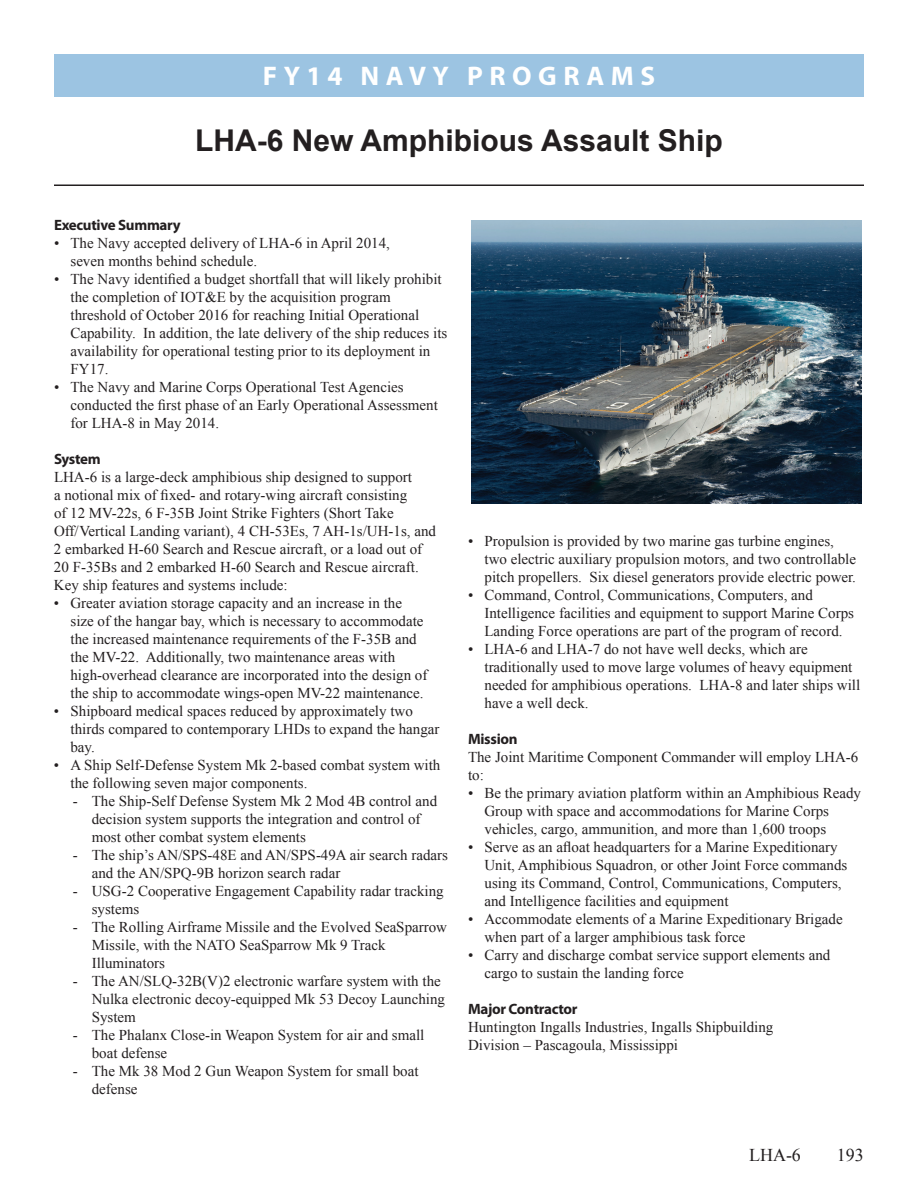
<style>
.page{position:relative;width:918px;height:1188px;background:#fff}
.page>*{position:absolute;margin:0;border:0;box-sizing:border-box;transform-origin:0 0}
.t1{font:700 30px "Arial";color:#231f20}
.t2{font:700 27px "Myriad Pro";letter-spacing:.24em;color:#fff}
.t3{font:18px "Times New Roman";color:#231f20}
.t4{font:15px/18px "Times New Roman";color:#231f20}
.t5{font:700 15px "Myriad Pro";letter-spacing:-.02em;color:#231f20}
</style>
<div class="page">
<div style="left:54px;top:54px;width:810px;height:43px;background:#9cc4e2"></div>
<hr style="left:54px;top:184px;width:810px;height:2px;background:#231f20">
<img style="left:471px;top:221px;width:390px;height:282px">
<h2 class="t2" style="left:263px;top:59px;width:394px">FY14 Navy PROGRAMS</h2>
<h1 class="t1" style="left:195px;top:120px;width:529px">LHA-6 New Amphibious Assault Ship</h1>
<p class="t5" style="left:54px;top:215px;width:128px">Executive Summary</p>
<p class="t4" style="left:70px;top:234px;width:321px;text-indent:-16px">• The Navy accepted delivery of LHA-6 in April 2014, seven months behind schedule.</p>
<p class="t4" style="left:70px;top:270px;width:378px;text-indent:-16px">• The Navy identified a budget shortfall that will likely prohibit the completion of IOT&amp;E by the acquisition program threshold of October 2016 for reaching Initial Operational Capability. In addition, the late delivery of the ship reduces its availability for operational testing prior to its deployment in FY17.</p>
<p class="t4" style="left:70px;top:378px;width:369px;text-indent:-16px">• The Navy and Marine Corps Operational Test Agencies conducted the first phase of an Early Operational Assessment for LHA-8 in May 2014.</p>
<p class="t5" style="left:54px;top:449px;width:48px">System</p>
<p class="t4" style="left:54px;top:468px;width:384px">LHA-6 is a large-deck amphibious ship designed to support<br>a notional mix of fixed- and rotary-wing aircraft consisting<br>of 12 MV-22s, 6 F-35B Joint Strike Fighters (Short Take Off/Vertical Landing variant), 4 CH-53Es, 7 AH-1s/UH-1s, and 2 embarked H-60 Search and Rescue aircraft, or a load out of 20 F-35Bs and 2 embarked H-60 Search and Rescue aircraft.<br>Key ship features and systems include:</p>
<p class="t4" style="left:70px;top:594px;width:358px;text-indent:-16px">• Greater aviation storage capacity and an increase in the size of the hangar bay, which is necessary to accommodate the increased maintenance requirements of the F-35B and the MV‑22. Additionally, two maintenance areas with high‑overhead clearance are incorporated into the design of the ship to accommodate wings-open MV-22 maintenance.</p>
<p class="t4" style="left:70px;top:702px;width:371px;text-indent:-16px">• Shipboard medical spaces reduced by approximately two thirds compared to contemporary LHDs to expand the hangar bay.</p>
<p class="t4" style="left:70px;top:756px;width:371px;text-indent:-16px">• A Ship Self-Defense System Mk 2-based combat system with the following seven major components.</p>
<p class="t4" style="left:92px;top:792px;width:347px;text-indent:-19px">- The Ship-Self Defense System Mk 2 Mod 4B control and decision system supports the integration and control of most other combat system elements</p>
<p class="t4" style="left:92px;top:846px;width:358px;text-indent:-19px">- The ship’s AN/SPS-48E and AN/SPS-49A air search radars and the AN/SPQ-9B horizon search radar</p>
<p class="t4" style="left:92px;top:882px;width:354px;text-indent:-19px">- USG-2 Cooperative Engagement Capability radar tracking systems</p>
<p class="t4" style="left:92px;top:918px;width:357px;text-indent:-19px">- The Rolling Airframe Missile and the Evolved SeaSparrow<br>Missile, with the NATO SeaSparrow Mk 9 Track<br>Illuminators</p>
<p class="t4" style="left:92px;top:972px;width:355px;text-indent:-19px">- The AN/SLQ-32B(V)2 electronic warfare system with the<br>Nulka electronic decoy-equipped Mk 53 Decoy Launching<br>System</p>
<p class="t4" style="left:92px;top:1026px;width:334px;text-indent:-19px">- The Phalanx Close-in Weapon System for air and small boat defense</p>
<p class="t4" style="left:92px;top:1062px;width:328px;text-indent:-19px">- The Mk 38 Mod 2 Gun Weapon System for small boat defense</p>
<p class="t4" style="left:484px;top:532px;width:373px;text-indent:-16px">• Propulsion is provided by two marine gas turbine engines, two electric auxiliary propulsion motors, and two controllable pitch propellers. Six diesel generators provide electric power.</p>
<p class="t4" style="left:484px;top:586px;width:371px;text-indent:-16px">• Command, Control, Communications, Computers, and<br>Intelligence facilities and equipment to support Marine Corps<br>Landing Force operations are part of the program of record.</p>
<p class="t4" style="left:484px;top:640px;width:377px;text-indent:-16px">• LHA-6 and LHA-7 do not have well decks, which are traditionally used to move large volumes of heavy equipment needed for amphibious operations. LHA-8 and later ships will have a well deck.</p>
<p class="t5" style="left:468px;top:729px;width:51px">Mission</p>
<p class="t4" style="left:468px;top:748px;width:392px">The Joint Maritime Component Commander will employ LHA-6 to:</p>
<p class="t4" style="left:484px;top:784px;width:378px;text-indent:-16px">• Be the primary aviation platform within an Amphibious Ready<br>Group with space and accommodations for Marine Corps vehicles, cargo, ammunition, and more than 1,600 troops</p>
<p class="t4" style="left:484px;top:838px;width:364px;text-indent:-16px">• Serve as an afloat headquarters for a Marine Expeditionary Unit, Amphibious Squadron, or other Joint Force commands using its Command, Control, Communications, Computers, and Intelligence facilities and equipment</p>
<p class="t4" style="left:484px;top:910px;width:360px;text-indent:-16px">• Accommodate elements of a Marine Expeditionary Brigade when part of a larger amphibious task force</p>
<p class="t4" style="left:484px;top:946px;width:347px;text-indent:-16px">• Carry and discharge combat service support elements and cargo to sustain the landing force</p>
<p class="t5" style="left:468px;top:999px;width:111px">Major Contractor</p>
<p class="t4" style="left:468px;top:1018px;width:307px">Huntington Ingalls Industries, Ingalls Shipbuilding<br>Division – Pascagoula, Mississippi</p>
<p class="t3" style="left:749px;top:1143px;width:53px">LHA-6</p>
<p class="t3" style="left:837px;top:1143px;width:28px">193</p>
</div>
